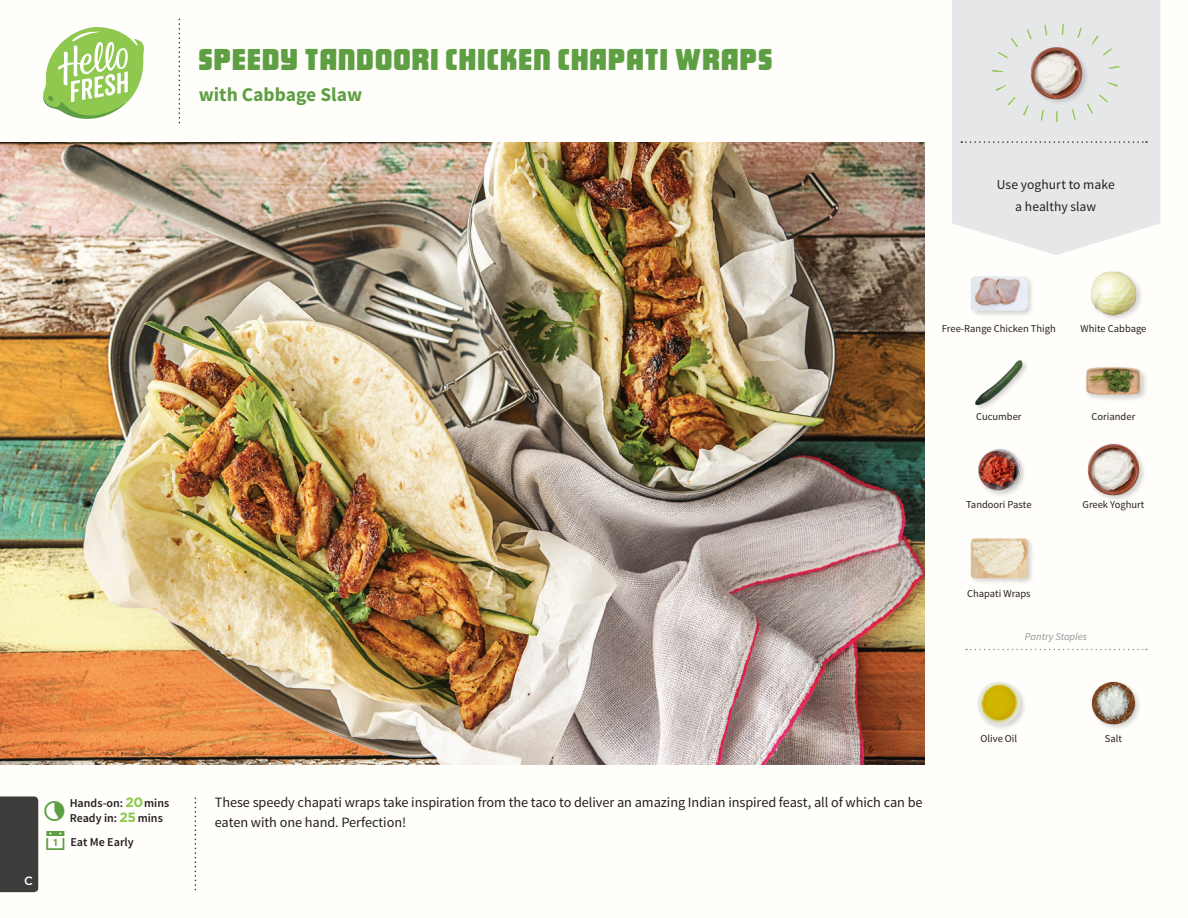
<style>
.page{position:relative;width:1188px;height:918px;background:#fffefa}
.page>*{position:absolute;margin:0;border:0;box-sizing:border-box;transform-origin:0 0}
.T13_INDIAN{font:30px "Pacifico";color:#5e9f43}
.T13_INDIAN-2{font:700 19.5px "Source Sans Pro";color:#5e9f43}
._05_Story{font:14.25px/19.5px "Source Sans Pro";letter-spacing:-.005em;color:#231f20}
._02_Hello{font:13.5px/22.5px "Source Sans Pro";color:#231f20;text-align:center}
._04_Intro{font:600 12px "Source Sans Pro";color:#231f20}
.T16_ITALIAN{font:500 12px "Gotham";color:#fff}
._18_FRONT_ingredient{font:10.5px "Source Sans Pro";color:#231f20}
.t1{font:italic 10.5px "Source Sans Pro";color:#939598}
.s1{font-family:"Gotham";font-weight:700;font-size:13.5px;color:#8fc84e}
</style>
<div class="page">
<div style="left:0;top:796px;width:38px;height:96px;background:#3c3c3b"></div>
<div style="left:1087px;top:443px;width:59px;height:59px;background:#231f20;opacity:.2"></div>
<img style="left:1087px;top:443px;width:55px;height:55px">
<img style="left:978px;top:449px;width:47px;height:46px">
<img style="left:1091px;top:271px;width:50px;height:48px">
<div style="left:970px;top:275px;width:64px;height:43px;background:#231f20;opacity:.2"></div>
<img style="left:970px;top:275px;width:57px;height:43px">
<div style="left:1085px;top:366px;width:63px;height:36px;background:#231f20;opacity:.2"></div>
<img style="left:1085px;top:366px;width:57px;height:36px">
<img style="left:975px;top:360px;width:52px;height:49px">
<img style="left:1091px;top:681px;width:48px;height:47px">
<img style="left:977px;top:682px;width:48px;height:46px">
<div style="left:969px;top:536px;width:65px;height:49px;background:#231f20;opacity:.2"></div>
<img style="left:970px;top:536px;width:58px;height:49px">
<svg style="left:43px;top:27px;width:101px;height:92px"></svg>
<svg style="left:952px;top:0;width:208px;height:255px;background:#e7e8e9"></svg>
<svg style="left:961px;top:141px;width:186px;height:2px"></svg>
<div style="left:992px;top:24px;width:128px;height:98px;border:11px dashed #8fc84e;border-radius:50%"></div>
<svg style="left:966px;top:649px;width:181px;height:1px"></svg>
<img style="left:0;top:142px;width:925px;height:623px">
<svg style="left:0;top:458px;width:11px;height:2px"></svg>
<div style="left:1030px;top:46px;width:59px;height:60px;background:#e6e7e9"></div>
<img style="left:1028px;top:44px;width:57px;height:58px">
<p class="T13_INDIAN" style="left:199px;top:44px;width:577px">SPEEDY TANDOORI CHICKEN CHAPATI WRAPS</p>
<p class="T13_INDIAN-2" style="left:199px;top:82px;width:165px">with Cabbage Slaw</p>
<p class="_02_Hello" style="left:997px;top:173px;width:119px">Use yoghurt to make a healthy slaw</p>
<p class="T16_ITALIAN" style="left:24px;top:873px;width:10px">C</p>
<p class="_04_Intro" style="left:70px;top:796px;width:101px">Hands-on: <span class="s1">20</span>mins</p>
<p class="_04_Intro" style="left:70px;top:811px;width:95px">Ready in: <span class="s1">25</span>mins</p>
<p class="_04_Intro" style="left:70px;top:834px;width:65px">Eat Me Early</p>
<p class="_18_FRONT_ingredient" style="left:942px;top:322px;width:115px">Free-Range Chicken Thigh</p>
<p class="_18_FRONT_ingredient" style="left:1081px;top:322px;width:67px">White Cabbage</p>
<p class="_18_FRONT_ingredient" style="left:976px;top:410px;width:47px">Cucumber</p>
<p class="_18_FRONT_ingredient" style="left:1092px;top:410px;width:45px">Coriander</p>
<p class="_18_FRONT_ingredient" style="left:966px;top:498px;width:67px">Tandoori Paste</p>
<p class="_18_FRONT_ingredient" style="left:1083px;top:498px;width:63px">Greek Yoghurt</p>
<p class="_18_FRONT_ingredient" style="left:967px;top:587px;width:65px">Chapati Wraps</p>
<p class="t1" style="left:1025px;top:630px;width:64px">Pantry Staples</p>
<p class="_05_Story" style="left:215px;top:793px;width:709px">These speedy chapati wraps take inspiration from the taco to deliver an amazing Indian inspired feast, all of which can be eaten with one hand. Perfection!</p>
<p class="_18_FRONT_ingredient" style="left:981px;top:732px;width:38px">Olive Oil</p>
<p class="_18_FRONT_ingredient" style="left:1105px;top:732px;width:19px">Salt</p>
</div>
